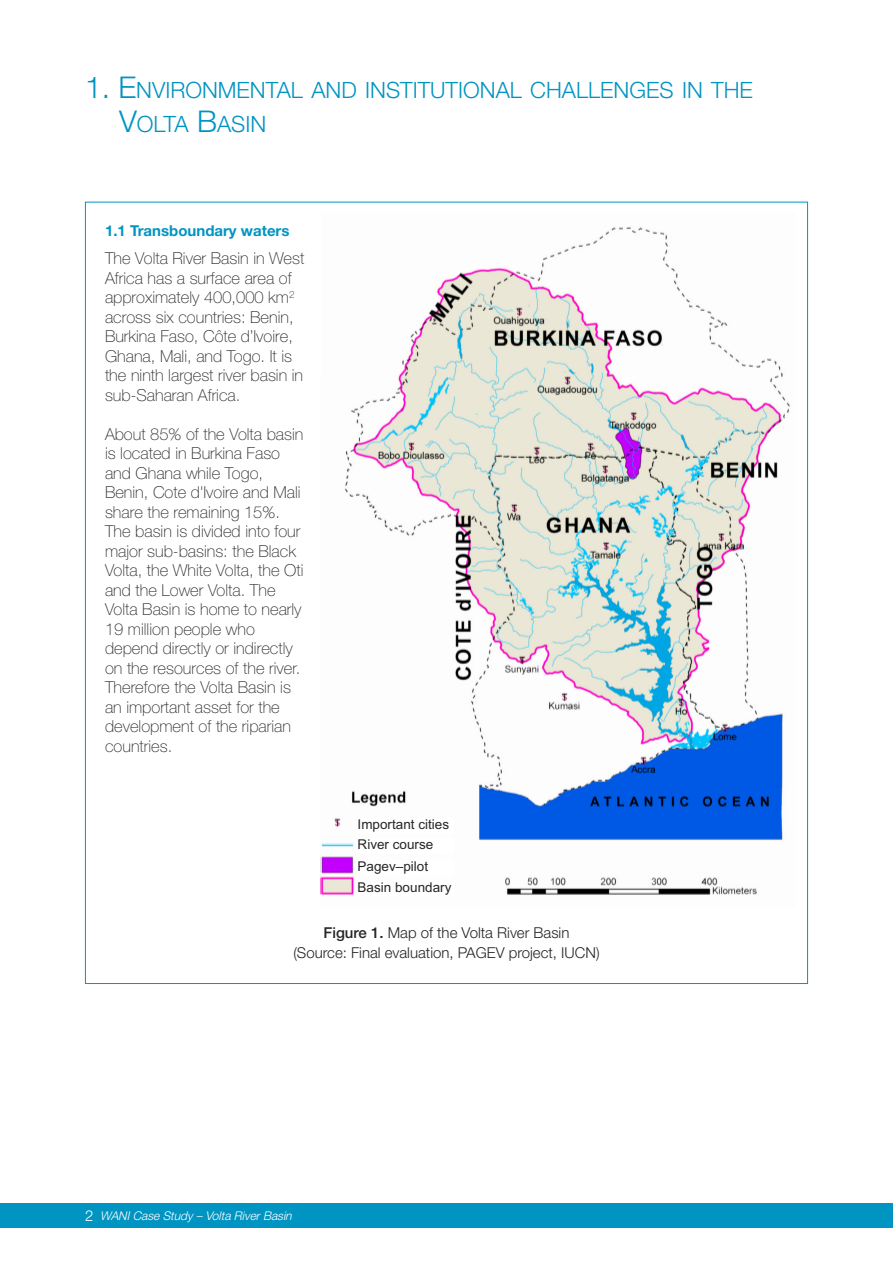
<style>
.page{position:relative;width:893px;height:1263px;background:#fff}
.page>*{position:absolute;margin:0;border:0;box-sizing:border-box;transform-origin:0 0}
.t1{font:300 22.5px/34.5px "Helvetica Neue LT Std";color:#0094c2}
.t2{font:100 16.5px/19.5px "Helvetica Neue LT Std";color:#272627}
.t3{font:300 15px/19.5px "Helvetica Neue LT Std";color:#272627;text-align:center}
.t4{font:700 15px "Helvetica Neue LT Std";color:#0094c2}
.t5{font:13.5px/20.1px "Arial";color:#272627}
.t6{font:italic 300 12px "Helvetica Neue LT Std";color:#fff}
.s1{font-size:30px}
.s2{font-weight:500}
.s3{font-style:normal;font-size:15px}
</style>
<div class="page">
<img style="left:320px;top:226px;width:470px;height:669px">
<div style="left:0;top:1203px;width:893px;height:25px;background:#0094c2"></div>
<div style="left:358px;top:818px;width:96px;height:16px;background:#fff"></div>
<div style="left:358px;top:838px;width:96px;height:16px;background:#fff"></div>
<div style="left:358px;top:860px;width:96px;height:16px;background:#fff"></div>
<div style="left:358px;top:880px;width:96px;height:16px;background:#fff"></div>
<hr style="left:322px;top:845px;width:31px;height:1px;background:#4dc6f2">
<h1 class="t1" style="left:119px;top:75px;width:635px;text-indent:-34px"><span class="s1">1. E</span>NVIRONMENTAL AND INSTITUTIONAL CHALLENGES IN THE<br><span class="s1">V</span>OLTA <span class="s1">B</span>ASIN</h1>
<p class="t4" style="left:105px;top:225px;width:186px">1.1 Transboundary waters</p>
<p class="t2" style="left:105px;top:250px;width:201px">The Volta River Basin in West<br>Africa has a surface area of approximately 400,000 km<sup>2 </sup>across six countries: Benin,<br>Burkina Faso, Côte d’Ivoire,<br>Ghana, Mali, and Togo. It is the ninth largest river basin in sub-Saharan Africa.</p>
<p class="t2" style="left:105px;top:425px;width:200px">About 85% of the Volta basin is located in Burkina Faso and Ghana while Togo,<br>Benin, Cote d'Ivoire and Mali share the remaining 15%.<br>The basin is divided into four major sub-basins: the Black<br>Volta, the White Volta, the Oti and the Lower Volta. The<br>Volta Basin is home to nearly<br>19 million people who depend directly or indirectly on the resources of the river.<br>Therefore the Volta Basin is an important asset for the development of the riparian countries.</p>
<p class="t5" style="left:358px;top:815px;width:93px">Important cities<br>River course</p>
<p class="t5" style="left:358px;top:856px;width:95px">Pagev–pilot<br>Basin boundary</p>
<p class="t3" style="left:293px;top:925px;width:308px"><span class="s2">Figure 1.</span> Map of the Volta River Basin<br>(Source: Final evaluation, PAGEV project, IUCN)</p>
<p class="t6" style="left:85px;top:1211px;width:210px"><span class="s3">2</span> WANI Case Study – Volta River Basin</p>
</div>
